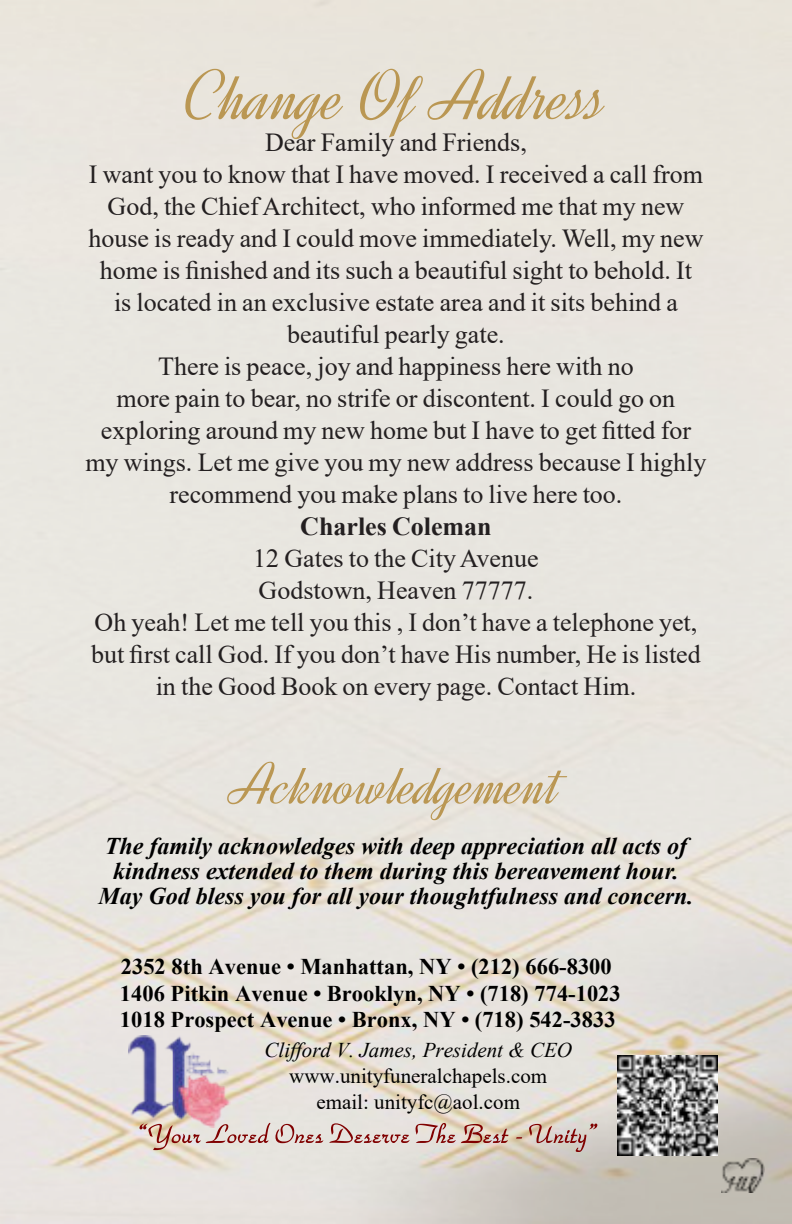
<style>
.page{position:relative;width:792px;height:1224px;background:#fff}
.page>*{position:absolute;margin:0;border:0;box-sizing:border-box;transform-origin:0 0}
.t1{font:72px "Dynalight";color:#ba9753}
.t2{font:60px "Dynalight";color:#ba9753}
.t3{font:26px/32px "Times New Roman";color:#231f20;text-align:center}
.t4{font:700 26px "Times New Roman";color:#231f20}
.t5{font:italic 700 24px/25px "Times New Roman";color:#000;text-align:center}
.t6{font:700 22.4px/26.2px "Times New Roman";color:#000}
.t7{font:21px/26px "Times New Roman";color:#000;text-align:center}
.t8{font:italic 21px "Times New Roman";color:#000}
</style>
<div class="page">
<img style="left:0;top:0;width:792px;height:1224px">
<svg style="left:140px;top:1123px;width:270px;height:27px;background:#d7c1bb"></svg>
<svg style="left:416px;top:1123px;width:92px;height:20px;background:#cba49a"></svg>
<svg style="left:516px;top:1137px;width:6px;height:2px"></svg>
<svg style="left:529px;top:1124px;width:68px;height:28px;background:#c8aea7"></svg>
<img style="left:128px;top:1036px;width:103px;height:92px">
<img style="left:721px;top:1159px;width:43px;height:34px">
<img style="left:618px;top:1056px;width:100px;height:100px">
<h1 class="t1" style="left:185px;top:55px;width:424px">Change Of Address</h1>
<p class="t3" style="left:85px;top:129px;width:623px">Dear Family and Friends,<br>I want you to know that I have moved. I received a call from God, the Chief Architect, who informed me that my new house is ready and I could move immediately. Well, my new home is finished and its such a beautiful sight to behold. It<br>is located in an exclusive estate area and it sits behind a beautiful pearly gate.<br>There is peace, joy and happiness here with no<br>more pain to bear, no strife or discontent. I could go on exploring around my new home but I have to get fitted for my wings. Let me give you my new address because I highly recommend you make plans to live here too.</p>
<p class="t4" style="left:300px;top:518px;width:193px">Charles Coleman</p>
<p class="t3" style="left:91px;top:545px;width:611px">12 Gates to the City Avenue<br>Godstown, Heaven 77777.<br>Oh yeah! Let me tell you this , I don’t have a telephone yet, but first call God. If you don’t have His number, He is listed in the Good Book on every page. Contact Him.</p>
<h2 class="t2" style="left:231px;top:750px;width:331px">Acknowledgement</h2>
<p class="t5" style="left:99px;top:836px;width:596px">The family acknowledges with deep appreciation all acts of kindness extended to them during this bereavement hour.<br>May God bless you for all your thoughtfulness and concern.</p>
<p class="t6" style="left:121px;top:955px;width:492px">2352 8th Avenue • Manhattan, NY • (212) 666-8300</p>
<p class="t6" style="left:120px;top:982px;width:502px">1406 Pitkin Avenue • Brooklyn, NY • (718) 774-1023<br>1018 Prospect Avenue • Bronx, NY • (718) 542-3833</p>
<p class="t8" style="left:265px;top:1042px;width:309px">Clifford V. James, President &amp; CEO</p>
<p class="t7" style="left:289px;top:1065px;width:259px">www.unityfuneralchapels.com email: unityfc@aol.com</p>
</div>
